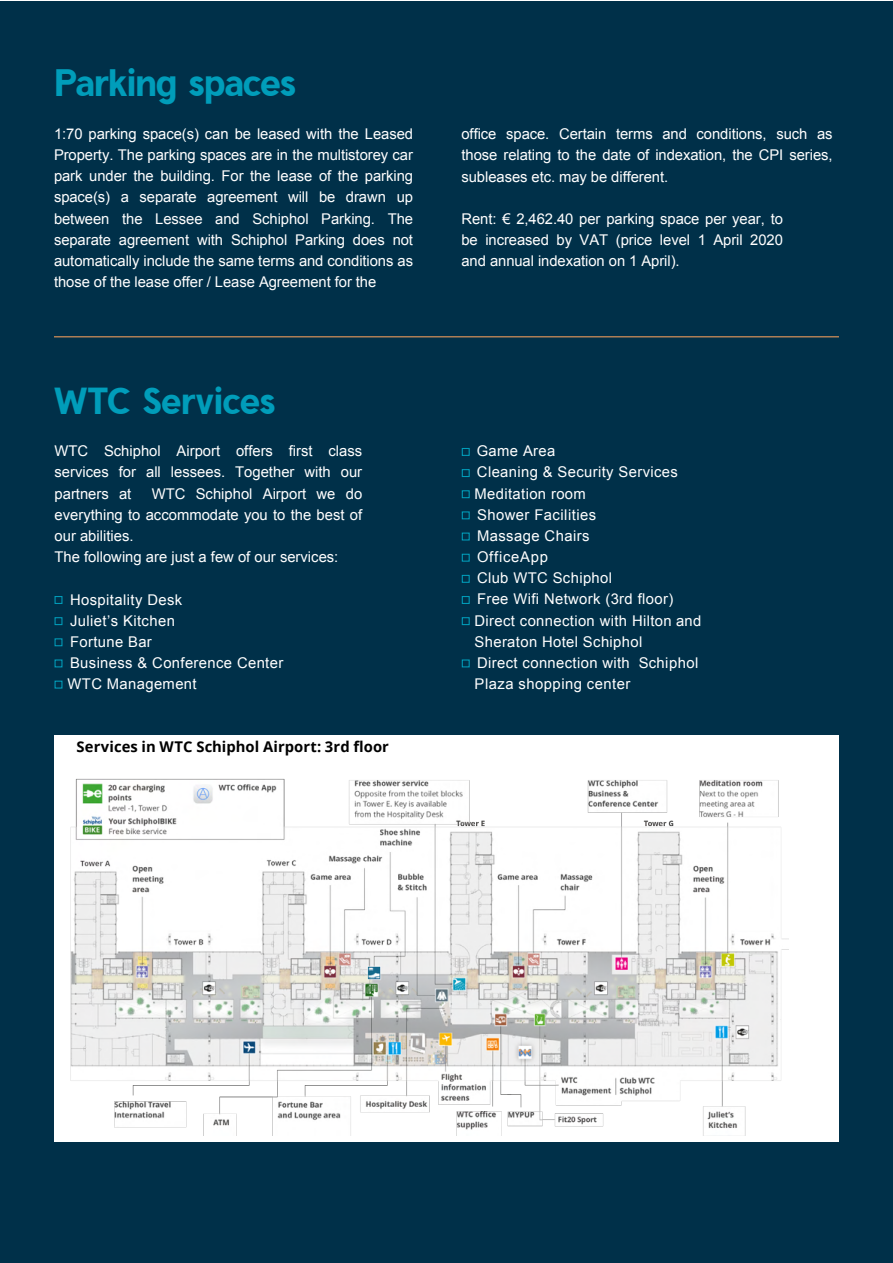
<style>
.page{position:relative;width:893px;height:1263px;background:#fff}
.page>*{position:absolute;margin:0;border:0;box-sizing:border-box;transform-origin:0 0}
.t1{font:700 38.1px "Arkiv";letter-spacing:-.025em;color:#009dba}
.t2{font:700 37.5px "Arkiv";letter-spacing:-.015em;color:#009dba}
.t3{font:14.85px/21.1px "Arial";letter-spacing:.025em;color:#fff;text-align:justify}
.t4{font:14.85px "Arial";color:#fff}
.t5{font:700 14.85px "Open Sans";color:#000}
</style>
<div class="page">
<div style="left:0;top:1px;width:893px;height:1262px;background:#003049"></div>
<hr style="left:54px;top:336px;width:785px;height:1px;background:#f8a15c">
<div style="left:55px;top:596px;width:7px;height:8px;border:1px solid #009dba"></div>
<div style="left:55px;top:617px;width:7px;height:8px;border:1px solid #009dba"></div>
<div style="left:55px;top:638px;width:7px;height:8px;border:1px solid #009dba"></div>
<div style="left:55px;top:659px;width:7px;height:8px;border:1px solid #009dba"></div>
<div style="left:55px;top:681px;width:7px;height:8px;border:1px solid #009dba"></div>
<div style="left:462px;top:448px;width:8px;height:8px;border:1px solid #009dba"></div>
<div style="left:462px;top:469px;width:8px;height:8px;border:1px solid #009dba"></div>
<div style="left:462px;top:490px;width:8px;height:8px;border:1px solid #009dba"></div>
<div style="left:462px;top:511px;width:8px;height:8px;border:1px solid #009dba"></div>
<div style="left:462px;top:532px;width:8px;height:8px;border:1px solid #009dba"></div>
<div style="left:462px;top:554px;width:8px;height:8px;border:1px solid #009dba"></div>
<div style="left:462px;top:575px;width:8px;height:8px;border:1px solid #009dba"></div>
<div style="left:462px;top:596px;width:8px;height:8px;border:1px solid #009dba"></div>
<div style="left:462px;top:617px;width:8px;height:8px;border:1px solid #009dba"></div>
<div style="left:462px;top:659px;width:8px;height:8px;border:1px solid #009dba"></div>
<div style="left:54px;top:735px;width:785px;height:406px;background:#fff"></div>
<img style="left:70px;top:778px;width:718px;height:357px">
<p class="t1" style="left:54px;top:60px;width:243px">Parking spaces</p>
<p class="t3" style="left:54px;top:123px;width:361px">1:70 parking space(s) can be leased with the Leased Property. The parking spaces are in the multistorey car park under the building. For the lease of the parking space(s) a separate agreement will be drawn up between the Lessee and Schiphol Parking. The separate agreement with Schiphol Parking does not automatically include the same terms and conditions as those of the lease offer / Lease Agreement for the</p>
<p class="t3" style="left:461px;top:123px;width:373px">office space. Certain terms and conditions, such as those relating to the date of indexation, the CPI series, subleases etc. may be different.</p>
<p class="t3" style="left:461px;top:208px;width:323px">Rent: € 2,462.40 per parking space per year, to be increased by VAT (price level 1 April 2020 and annual indexation on 1 April).</p>
<p class="t2" style="left:54px;top:378px;width:223px">WTC Services</p>
<p class="t3" style="left:55px;top:441px;width:309px">WTC Schiphol Airport offers first class services for all lessees. Together with our partners at</p>
<p class="t3" style="left:55px;top:483px;width:309px;text-indent:97px">WTC Schiphol Airport we do everything to accommodate you to the best of our abilities.</p>
<p class="t4" style="left:55px;top:547px;width:285px">The following are just a few of our services:</p>
<p class="t3" style="left:68px;top:589px;width:217px;text-align:left">Hospitality Desk<br>Juliet’s Kitchen<br>Fortune Bar<br>Business &amp; Conference Center<br>WTC Management</p>
<p class="t5" style="left:77px;top:736px;width:314px">Services in WTC Schiphol Airport: 3rd floor</p>
<p class="t3" style="left:475px;top:440px;width:228px;text-align:left">Game Area<br>Cleaning &amp; Security Services<br>Meditation room<br>Shower Facilities<br>Massage Chairs<br>OfficeApp<br>Club WTC Schiphol<br>Free Wifi Network (3rd floor)<br>Direct connection with Hilton and<br>Sheraton Hotel Schiphol<br>Direct connection with Schiphol<br>Plaza shopping center</p>
</div>
